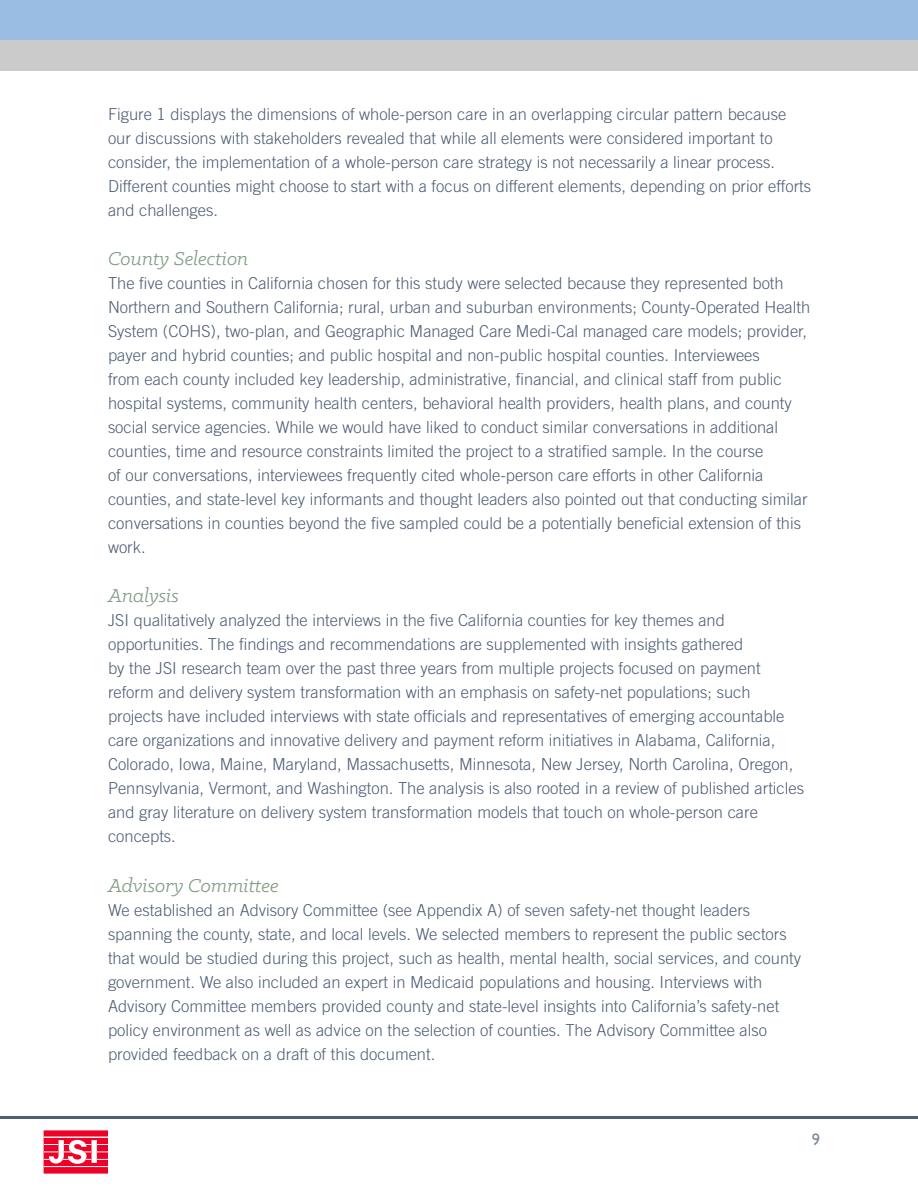
<style>
.page{position:relative;width:918px;height:1188px;background:#fff}
.page>*{position:absolute;margin:0;border:0;box-sizing:border-box;transform-origin:0 0}
.t1{font:italic 21px "Klinic Slab";color:#819d83}
.t2{font:300 16.5px/24px "Trade Gothic LT Std";color:#4e5d75}
.t3{font:16.5px "Gill Sans";color:#7b8a9d}
</style>
<div class="page">
<hr style="left:0;top:1116px;width:918px;height:3px;background:#4e5d75">
<svg style="left:44px;top:1130px;width:64px;height:44px"></svg>
<div style="left:0;top:2px;width:918px;height:69px;background:#cccbcb"></div>
<div style="left:0;top:0;width:918px;height:40px;background:#99bde3"></div>
<p class="t2" style="left:108px;top:102px;width:705px">Figure 1 displays the dimensions of whole-person care in an overlapping circular pattern because our discussions with stakeholders revealed that while all elements were considered important to consider, the implementation of a whole-person care strategy is not necessarily a linear process.<br>Different counties might choose to start with a focus on different elements, depending on prior efforts and challenges.</p>
<p class="t1" style="left:108px;top:245px;width:142px">County Selection</p>
<p class="t2" style="left:108px;top:271px;width:704px">The five counties in California chosen for this study were selected because they represented both Northern and Southern California; rural, urban and suburban environments; County-Operated Health System (COHS), two-plan, and Geographic Managed Care Medi-Cal managed care models; provider, payer and hybrid counties; and public hospital and non-public hospital counties. Interviewees</p>
<p class="t2" style="left:108px;top:367px;width:701px">from each county included key leadership, administrative, financial, and clinical staff from public hospital systems, community health centers, behavioral health providers, health plans, and county social service agencies. While we would have liked to conduct similar conversations in additional counties, time and resource constraints limited the project to a stratified sample. In the course<br>of our conversations, interviewees frequently cited whole-person care efforts in other California counties, and state-level key informants and thought leaders also pointed out that conducting similar conversations in counties beyond the five sampled could be a potentially beneficial extension of this work.</p>
<p class="t1" style="left:108px;top:583px;width:72px">Analysis</p>
<p class="t2" style="left:108px;top:608px;width:637px">JSI qualitatively analyzed the interviews in the five California counties for key themes and opportunities. The findings and recommendations are supplemented with insights gathered</p>
<p class="t2" style="left:108px;top:656px;width:698px">by the JSI research team over the past three years from multiple projects focused on payment reform and delivery system transformation with an emphasis on safety-net populations; such projects have included interviews with state officials and representatives of emerging accountable care organizations and innovative delivery and payment reform initiatives in Alabama, California, Colorado, Iowa, Maine, Maryland, Massachusetts, Minnesota, New Jersey, North Carolina, Oregon, Pennsylvania, Vermont, and Washington. The analysis is also rooted in a review of published articles and gray literature on delivery system transformation models that touch on whole-person care concepts.</p>
<p class="t1" style="left:108px;top:872px;width:172px">Advisory Committee</p>
<p class="t2" style="left:108px;top:897px;width:695px">We established an Advisory Committee (see Appendix A) of seven safety-net thought leaders spanning the county, state, and local levels. We selected members to represent the public sectors that would be studied during this project, such as health, mental health, social services, and county government. We also included an expert in Medicaid populations and housing. Interviews with Advisory Committee members provided county and state-level insights into California’s safety-net policy environment as well as advice on the selection of counties. The Advisory Committee also provided feedback on a draft of this document.</p>
<p class="t3" style="left:812px;top:1130px;width:10px">9</p>
</div>
